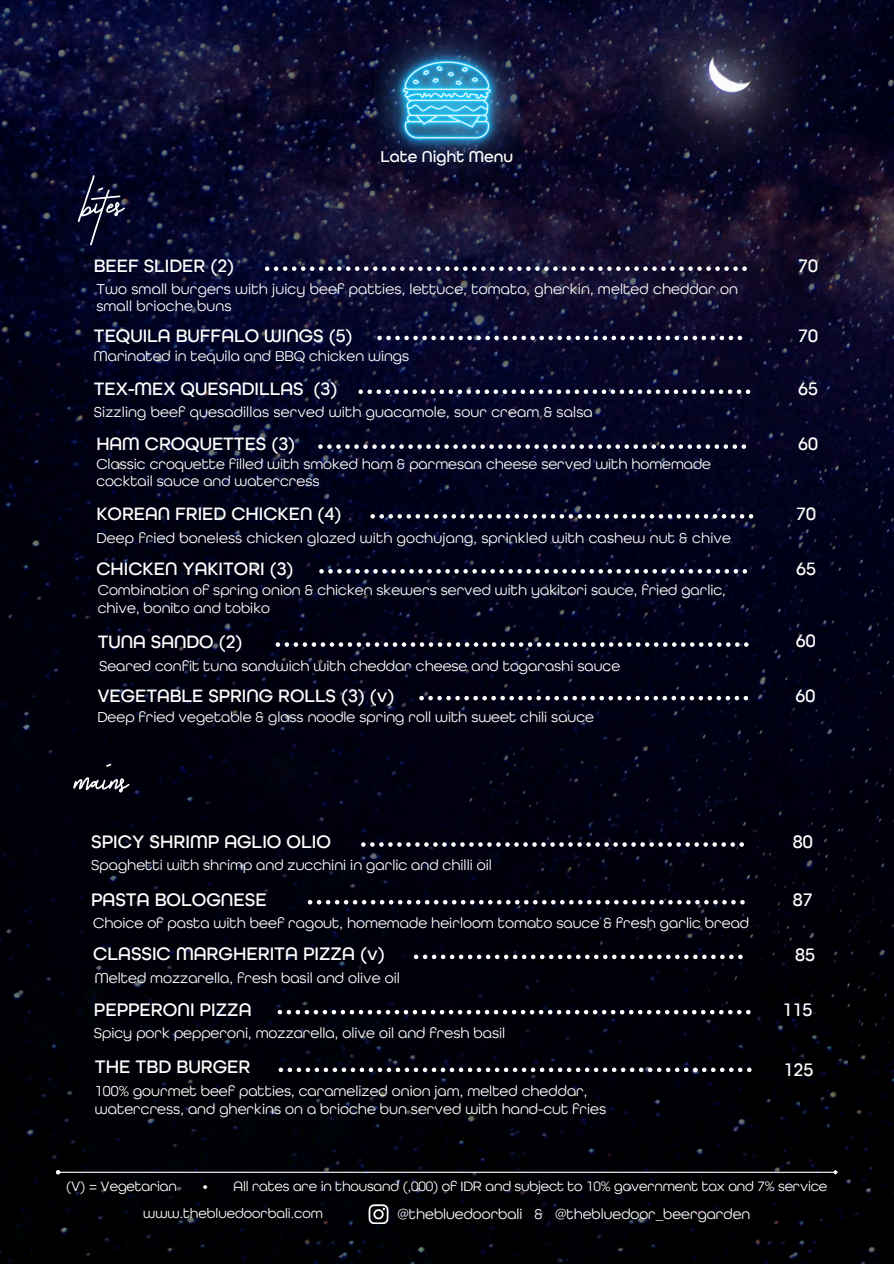
<style>
.page{position:relative;width:894px;height:1264px;background:#fff}
.page>*{position:absolute;margin:0;border:0;box-sizing:border-box;transform-origin:0 0}
.t1{font:87.75px "Astronout";color:#fff}
.t2{font:500 19.05px "All Round Gothic";color:#fff}
.t3{font:500 18.9px "All Round Gothic";color:#fff}
.t4{font:500 16.5px "All Round Gothic";color:#fff}
.t5{font:15.15px/18px "All Round Gothic";color:#fff}
.t6{font:15px/16.8px "All Round Gothic";color:#fff}
.t7{font:14.4px "All Round Gothic";letter-spacing:-.01em;color:#fff}
.t8{font:14.25px "All Round Gothic";color:#fff}
</style>
<div class="page">
<img style="left:0;top:0;width:893px;height:1263px">
<hr style="left:60px;top:1171px;width:773px;height:1px;background:#fff">
<svg style="left:56px;top:1169px;width:4px;height:5px"></svg>
<svg style="left:832px;top:1168px;width:6px;height:7px"></svg>
<svg style="left:368px;top:1204px;width:20px;height:19px"></svg>
<img style="left:374px;top:13px;width:144px;height:174px">
<svg style="left:265px;top:266px;width:481px;height:5px"></svg>
<svg style="left:370px;top:514px;width:383px;height:4px"></svg>
<svg style="left:319px;top:569px;width:428px;height:4px"></svg>
<svg style="left:419px;top:696px;width:329px;height:4px"></svg>
<svg style="left:318px;top:444px;width:427px;height:5px"></svg>
<svg style="left:275px;top:642px;width:473px;height:4px"></svg>
<svg style="left:377px;top:336px;width:365px;height:4px"></svg>
<svg style="left:358px;top:389px;width:392px;height:5px"></svg>
<svg style="left:361px;top:842px;width:382px;height:4px"></svg>
<svg style="left:308px;top:900px;width:436px;height:4px"></svg>
<svg style="left:414px;top:954px;width:328px;height:5px"></svg>
<svg style="left:277px;top:1009px;width:473px;height:5px"></svg>
<svg style="left:278px;top:1067px;width:473px;height:5px"></svg>
<h4 class="t1" style="left:82px;top:159px;width:43px">bites</h4>
<p class="t4" style="left:380px;top:149px;width:134px">Late Night Menu</p>
<h4 class="t3" style="left:94px;top:258px;width:142px">BEEF SLIDER (2)</h4>
<p class="t3" style="left:798px;top:258px;width:21px">70</p>
<h2 class="t5" style="left:96px;top:282px;width:643px;line-height:16.8px">Two small burgers with juicy beef patties, lettuce, tomato, gherkin, melted cheddar on small brioche buns</h2>
<p class="t3" style="left:94px;top:327px;width:260px">TEQUILA BUFFALO WINGS (5)</p>
<h4 class="t3" style="left:797px;top:327px;width:21px">70</h4>
<h3 class="t6" style="left:94px;top:349px;width:316px">Marinated in tequila and BBQ chicken wings</h3>
<p class="t3" style="left:94px;top:381px;width:245px">TEX-MEX QUESADILLAS (3)</p>
<h2 class="t3" style="left:798px;top:381px;width:21px">65</h2>
<h4 class="t5" style="left:94px;top:404px;width:500px">Sizzling beef quesadillas served with guacamole, sour cream &amp; salsa</h4>
<p class="t3" style="left:96px;top:436px;width:200px">HAM CROQUETTES (3)</p>
<h4 class="t3" style="left:798px;top:436px;width:21px">60</h4>
<h2 class="t6" style="left:96px;top:456px;width:616px">Classic croquette filled with smoked ham &amp; parmesan cheese served with homemade cocktail sauce and watercress</h2>
<h4 class="t3" style="left:96px;top:505px;width:246px">KOREAN FRIED CHICKEN (4)</h4>
<p class="t5" style="left:96px;top:529px;width:636px">Deep fried boneless chicken glazed with gochujang, sprinkled with cashew nut &amp; chive</p>
<h2 class="t3" style="left:796px;top:505px;width:21px">70</h2>
<p class="t3" style="left:96px;top:560px;width:198px">CHICKEN YAKITORI (3)</p>
<h4 class="t3" style="left:796px;top:560px;width:21px">65</h4>
<h2 class="t5" style="left:98px;top:582px;width:629px">Combination of spring onion &amp; chicken skewers served with yakitori sauce, fried garlic, chive, bonito and tobiko</h2>
<h4 class="t3" style="left:98px;top:633px;width:146px">TUNA SANDO (2)</h4>
<p class="t3" style="left:795px;top:632px;width:21px">60</p>
<h2 class="t5" style="left:99px;top:657px;width:522px">Seared confit tuna sandwich with cheddar cheese and togarashi sauce</h2>
<p class="t3" style="left:97px;top:687px;width:298px">VEGETABLE SPRING ROLLS (3) (v)</p>
<h4 class="t3" style="left:795px;top:687px;width:21px">60</h4>
<h2 class="t5" style="left:97px;top:709px;width:498px">Deep fried vegetable &amp; glass noodle spring roll with sweet chili sauce</h2>
<p class="t1" style="left:74px;top:735px;width:55px">mains</p>
<h2 class="t2" style="left:91px;top:833px;width:241px">SPICY SHRIMP AGLIO OLIO</h2>
<p class="t2" style="left:792px;top:833px;width:21px">80</p>
<p class="t5" style="left:91px;top:857px;width:402px">Spaghetti with shrimp and zucchini in garlic and chilli oil</p>
<h3 class="t2" style="left:91px;top:891px;width:177px">PASTA BOLOGNESE</h3>
<h4 class="t2" style="left:792px;top:891px;width:21px">87</h4>
<h4 class="t5" style="left:93px;top:915px;width:657px">Choice of pasta with beef ragout, homemade heirloom tomato sauce &amp; fresh garlic bread</h4>
<h2 class="t2" style="left:93px;top:945px;width:293px">CLASSIC MARGHERITA PIZZA (v)</h2>
<p class="t2" style="left:795px;top:946px;width:21px">85</p>
<h4 class="t5" style="left:95px;top:969px;width:306px">Melted mozzarella, fresh basil and olive oil</h4>
<h2 class="t2" style="left:94px;top:1001px;width:159px">PEPPERONI PIZZA</h2>
<h3 class="t2" style="left:782px;top:1001px;width:31px">115</h3>
<h4 class="t5" style="left:94px;top:1024px;width:412px">Spicy pork pepperoni, mozzarella, olive oil and fresh basil</h4>
<p class="t2" style="left:95px;top:1058px;width:157px">THE TBD BURGER</p>
<h3 class="t2" style="left:783px;top:1061px;width:31px">125</h3>
<p class="t5" style="left:95px;top:1082px;width:512px">100% gourmet beef patties, caramelized onion jam, melted cheddar, watercress, and gherkins on a brioche bun served with hand-cut fries</p>
<p class="t7" style="left:66px;top:1179px;width:112px">(V) = Vegetarian</p>
<p class="t7" style="left:202px;top:1179px;width:626px">• All rates are in thousand (,000) of IDR and subject to 10% government tax and 7% service</p>
<p class="t8" style="left:143px;top:1207px;width:181px">www.thebluedoorbali.com</p>
<h4 class="t6" style="left:397px;top:1206px;width:354px">@thebluedoorbali &amp; @thebluedoor_beergarden</h4>
</div>
